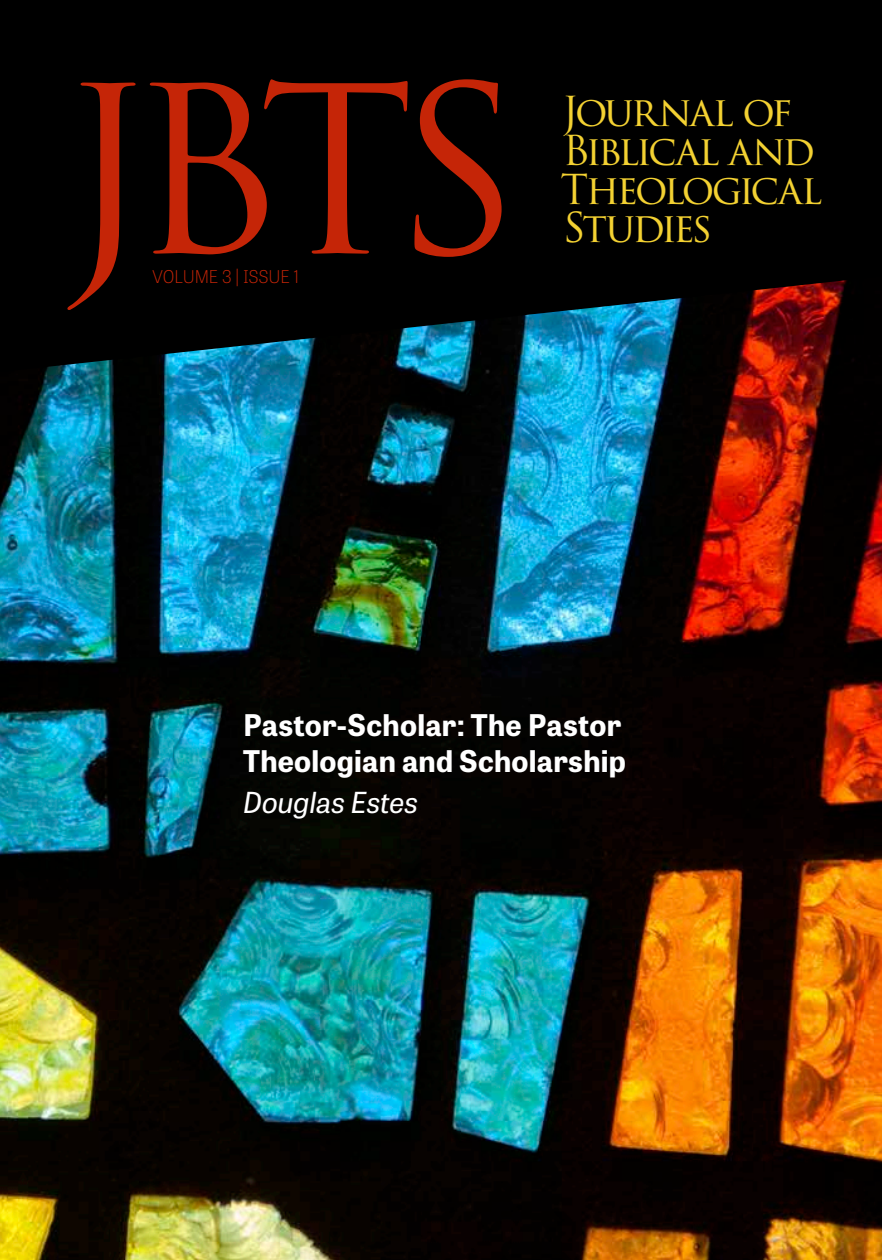
<style>
.page{position:relative;width:882px;height:1260px;background:#fff}
.page>*{position:absolute;margin:0;border:0;box-sizing:border-box;transform-origin:0 0}
.t1{font:226.45px "Trajan Pro 3";color:#c52507}
.t2{font:40.25px/38.7px "Trajan Pro 3";letter-spacing:-.075em;color:#f3d132}
.t3{font:700 29.75px/36.8px "Tablet Gothic";letter-spacing:.01em;color:#fff}
.t4{font:italic 28.88px "Tablet Gothic";letter-spacing:-.005em;color:#fff}
.t5{font:100 17.5px "Tablet Gothic";letter-spacing:-.005em;color:#c52507}
</style>
<div class="page">
<img style="left:0;top:385px;width:882px;height:875px">
<svg style="left:0;top:0;width:882px;height:385px"></svg>
<h1 class="t1" style="left:60px;top:16px;width:463px">JBTS</h1>
<p class="t5" style="left:152px;top:265px;width:148px">VOLUME 3 | ISSUE 1</p>
<h2 class="t2" style="left:561px;top:94px;width:263px">Journal of<br>Biblical and<br>Theological</h2>
<h2 class="t2" style="left:563px;top:210px;width:151px">Studies</h2>
<p class="t3" style="left:243px;top:705px;width:384px">Pastor-Scholar: The Pastor<br>Theologian and Scholarship</p>
<p class="t4" style="left:243px;top:782px;width:177px">Douglas Estes</p>
</div>
